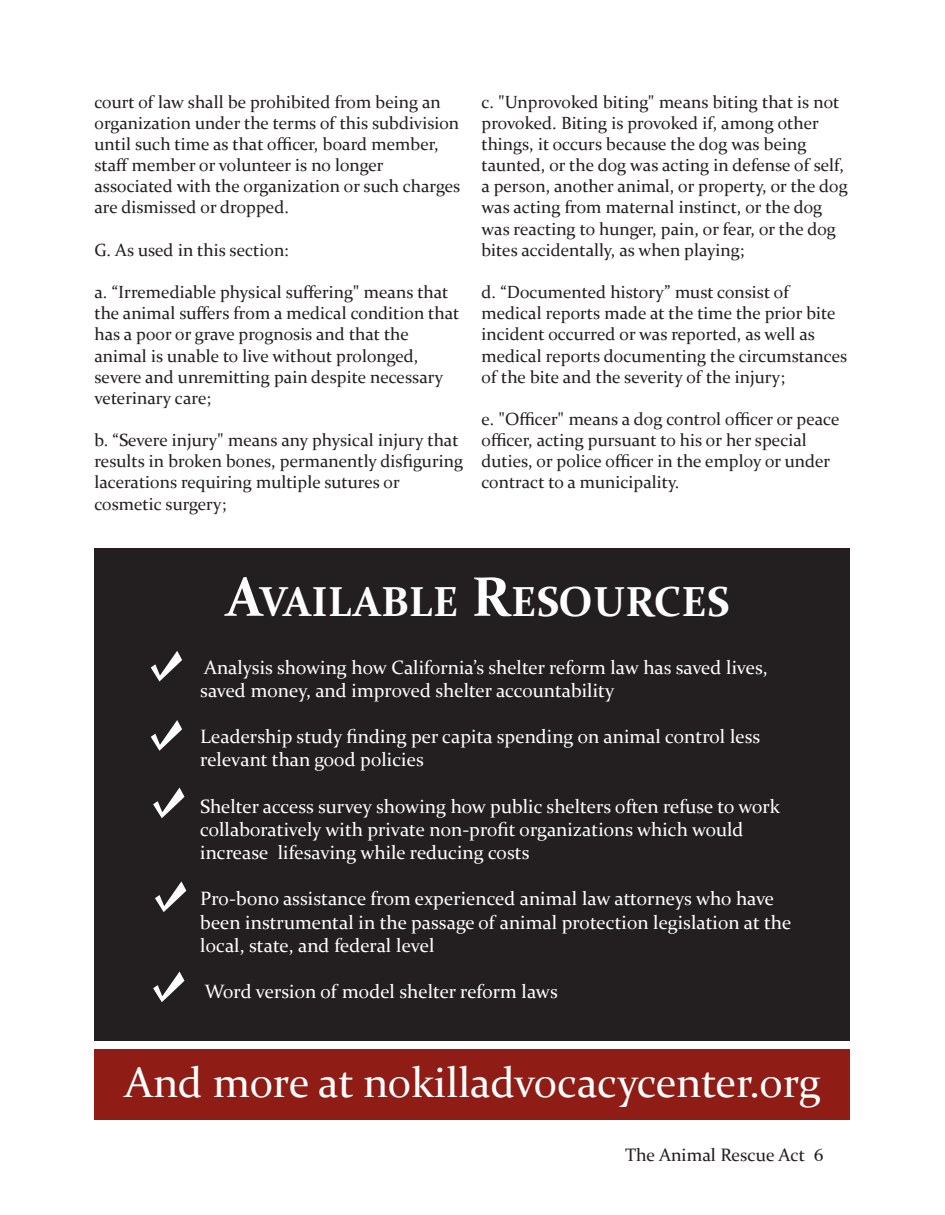
<style>
.page{position:relative;width:945px;height:1215px;background:#fff}
.page>*{position:absolute;margin:0;border:0;box-sizing:border-box;transform-origin:0 0}
.t1{font:42.75px "Constantia";color:#fff}
.t2{font:700 42px "Constantia";color:#fff}
.t3{font:19.35px/23.1px "Constantia";color:#fff}
.t4{font:18px "Constantia";color:#231f20}
.t5{font:17.7px/21.1px "Constantia";color:#231f20}
.s1{font-size:55.95px}
</style>
<div class="page">
<div style="left:94px;top:548px;width:756px;height:552px;background:#231f20"></div>
<svg style="left:153px;top:972px;width:31px;height:30px"></svg>
<svg style="left:155px;top:881px;width:31px;height:31px"></svg>
<svg style="left:153px;top:788px;width:31px;height:30px"></svg>
<svg style="left:151px;top:720px;width:31px;height:31px"></svg>
<svg style="left:151px;top:651px;width:31px;height:30px"></svg>
<div style="left:94px;top:1046px;width:756px;height:74px;background:#901d15"></div>
<div style="left:94px;top:1041px;width:756px;height:7px;background:#fff"></div>
<p class="t5" style="left:94px;top:93px;width:367px">court of law shall be prohibited from being an organization under the terms of this subdivision until such time as that officer, board member, staff member or volunteer is no longer associated with the organization or such charges are dismissed or dropped.</p>
<p class="t5" style="left:94px;top:241px;width:196px">g. As used in this section:</p>
<p class="t5" style="left:94px;top:283px;width:366px">a. “irremediable physical suffering" means that the animal suffers from a medical condition that has a poor or grave prognosis and that the animal is unable to live without prolonged, severe and unremitting pain despite necessary veterinary care;</p>
<p class="t5" style="left:94px;top:431px;width:370px">b. “Severe injury" means any physical injury that results in broken bones, permanently disfiguring lacerations requiring multiple sutures or cosmetic surgery;</p>
<p class="t5" style="left:481px;top:93px;width:368px">c. "unprovoked biting" means biting that is not provoked. Biting is provoked if, among other things, it occurs because the dog was being taunted, or the dog was acting in defense of self, a person, another animal, or property, or the dog was acting from maternal instinct, or the dog was reacting to hunger, pain, or fear, or the dog bites accidentally, as when playing;</p>
<p class="t5" style="left:481px;top:283px;width:367px">d. “Documented history” must consist of medical reports made at the time the prior bite incident occurred or was reported, as well as medical reports documenting the circumstances of the bite and the severity of the injury;</p>
<p class="t5" style="left:481px;top:410px;width:360px">e. "officer" means a dog control officer or peace officer, acting pursuant to his or her special duties, or police officer in the employ or under contract to a municipality.</p>
<h2 class="t2" style="left:226px;top:584px;width:505px"><span class="s1">A</span>VAILABLE <span class="s1">R</span>ESOURCES</h2>
<p class="t3" style="left:200px;top:657px;width:569px">Analysis showing how California’s shelter reform law has saved lives, saved money, and improved shelter accountability</p>
<p class="t3" style="left:200px;top:727px;width:562px">Leadership study finding per capita spending on animal control less relevant than good policies</p>
<p class="t3" style="left:200px;top:796px;width:581px">Shelter access survey showing how public shelters often refuse to work collaboratively with private non-profit organizations which would increase lifesaving while reducing costs</p>
<p class="t3" style="left:200px;top:889px;width:593px">Pro-bono assistance from experienced animal law attorneys who have been instrumental in the passage of animal protection legislation at the local, state, and federal level</p>
<p class="t3" style="left:205px;top:982px;width:355px">Word version of model shelter reform laws</p>
<h1 class="t1" style="left:125px;top:1065px;width:697px">And more at nokilladvocacycenter.org</h1>
<p class="t4" style="left:625px;top:1148px;width:200px">The Animal Rescue Act 6</p>
</div>
